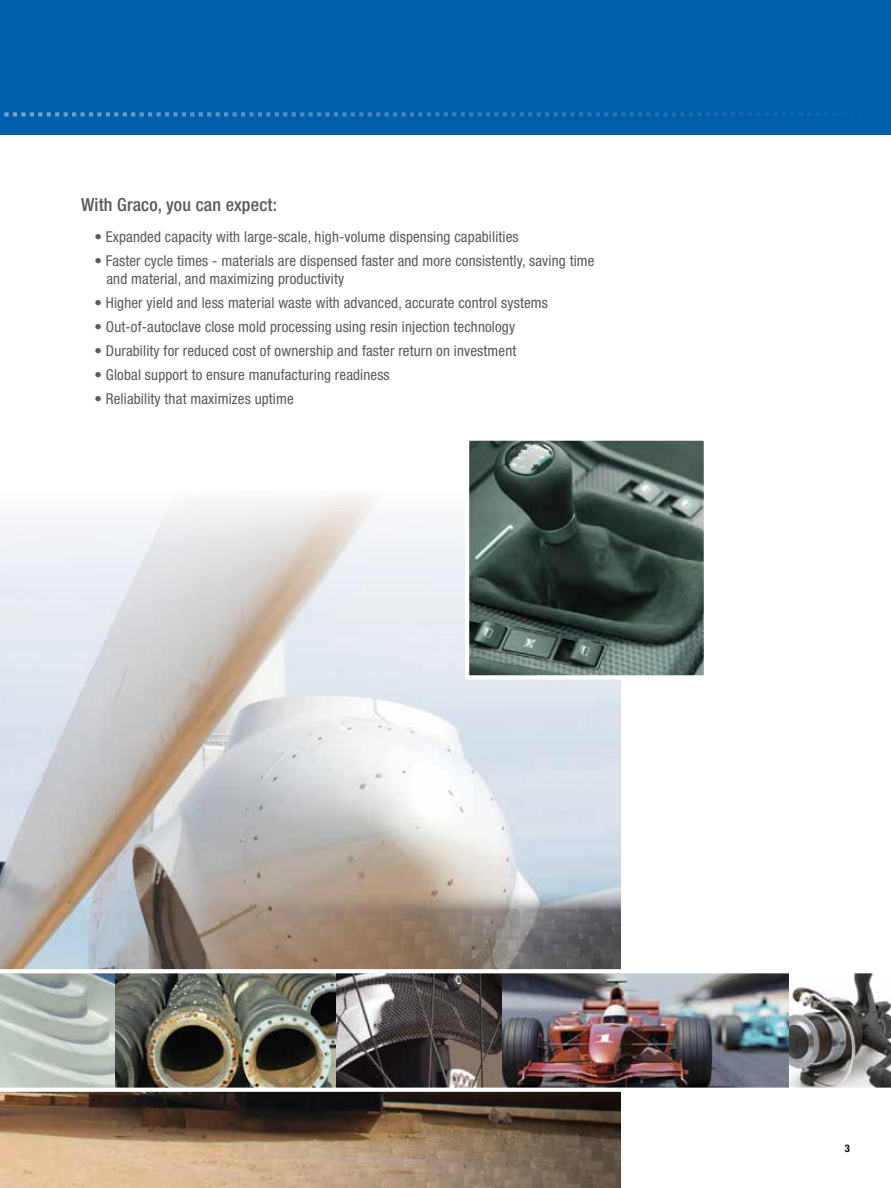
<style>
.page{position:relative;width:891px;height:1188px;background:#fff}
.page>*{position:absolute;margin:0;border:0;box-sizing:border-box;transform-origin:0 0}
.t1{font:500 condensed 18px "Helvetica Neue LT Std";letter-spacing:.01em;color:#58595b}
.t2{font:condensed 15px/18px "Helvetica Neue LT Std";letter-spacing:.01em;color:#58595b}
.t3{font:700 condensed 10.5px "Helvetica Neue LT Std";color:#000}
</style>
<div class="page">
<img style="left:0;top:494px;width:621px;height:396px">
<div style="left:0;top:0;width:891px;height:135px;background:#005daa"></div>
<svg style="left:4px;top:112px;width:824px;height:5px"></svg>
<img style="left:0;top:890px;width:621px;height:298px">
<img style="left:470px;top:442px;width:233px;height:232px">
<div style="left:465px;top:437px;width:243px;height:242px;border:4px solid #fff"></div>
<img style="left:336px;top:973px;width:450px;height:115px">
<img style="left:0;top:973px;width:336px;height:115px">
<img style="left:786px;top:973px;width:105px;height:115px">
<hr style="left:0;top:969px;width:891px;height:4px;background:#fff">
<svg style="left:0;top:1088px;width:621px;height:4px"></svg>
<p class="t1" style="left:81px;top:194px;width:198px">With Graco, you can expect:</p>
<p class="t2" style="left:94px;top:227px;width:426px">• Expanded capacity with large-scale, high-volume dispensing capabilities</p>
<p class="t2" style="left:106px;top:251px;width:490px;text-indent:-12px">• Faster cycle times - materials are dispensed faster and more consistently, saving time and material, and maximizing productivity</p>
<p class="t2" style="left:94px;top:293px;width:455px">• Higher yield and less material waste with advanced, accurate control systems</p>
<p class="t2" style="left:94px;top:317px;width:422px">• Out-of-autoclave close mold processing using resin injection technology</p>
<p class="t2" style="left:94px;top:341px;width:423px">• Durability for reduced cost of ownership and faster return on investment</p>
<p class="t2" style="left:94px;top:365px;width:297px">• Global support to ensure manufacturing readiness</p>
<p class="t2" style="left:94px;top:389px;width:201px">• Reliability that maximizes uptime</p>
<p class="t3" style="left:845px;top:1142px;width:7px">3</p>
</div>
